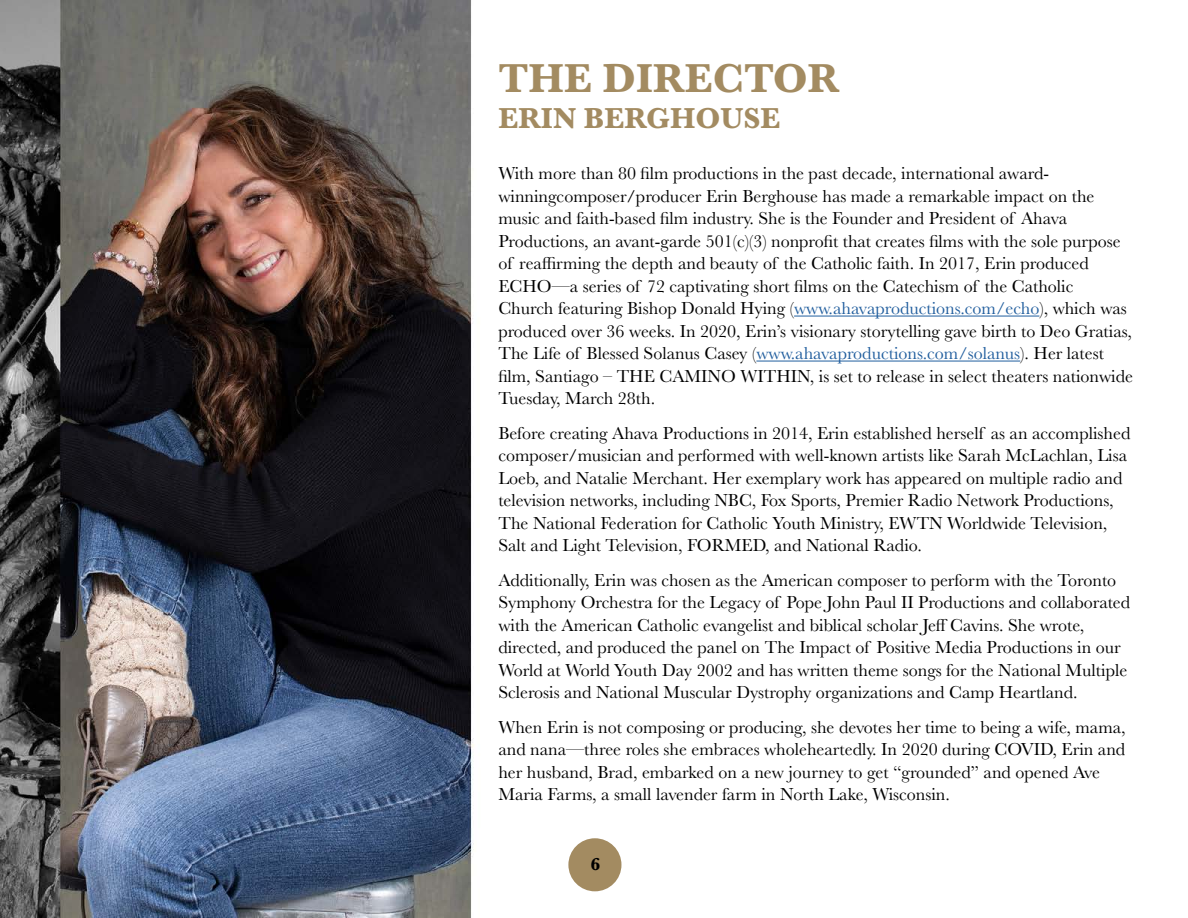
<style>
.page{position:relative;width:1188px;height:918px;background:#fff}
.page>*{position:absolute;margin:0;border:0;box-sizing:border-box;transform-origin:0 0}
.t1{font:700 42px "Baskerville";color:#a38b61}
.t2{font:700 30px "Baskerville";color:#a38b61}
.t3{font:18px/22.5px "Baskerville";color:#000}
.t4{font:700 18px "Baskerville";color:#000}
.s1{color:#215e9e}
</style>
<div class="page">
<img style="left:0;top:0;width:1040px;height:918px">
<hr style="left:794px;top:316px;width:245px;height:1px;background:#215e9e">
<hr style="left:756px;top:361px;width:264px;height:1px;background:#215e9e">
<div style="left:568px;top:838px;width:53px;height:53px;background:#a38b61;border-radius:50%"></div>
<h1 class="t1" style="left:498px;top:49px;width:342px">THE DIRECTOR</h1>
<h2 class="t2" style="left:498px;top:97px;width:284px">ERIN BERGHOUSE</h2>
<p class="t3" style="left:498px;top:162px;width:636px">With more than 80 film productions in the past decade, international award&shy;winningcomposer/producer Erin Berghouse has made a remarkable impact on the music and faith-based film industry. She is the Founder and President of Ahava Productions, an avant-garde 501(c)(3) nonprofit that creates films with the sole purpose of reaffirming the depth and beauty of the Catholic faith. In 2017, Erin produced ECHO—a series of 72 captivating short films on the Catechism of the Catholic Church featuring Bishop Donald Hying (<span class="s1">www.ahavaproductions.com/echo</span>), which was produced over 36 weeks. In 2020, Erin’s visionary storytelling gave birth to Deo Gratias, The Life of Blessed Solanus Casey (<span class="s1">www.ahavaproductions.com/solanus</span>). Her latest film, Santiago – THE CAMINO WITHIN, is set to release in select theaters nationwide Tuesday, March 28th.</p>
<p class="t3" style="left:498px;top:422px;width:634px">Before creating Ahava Productions in 2014, Erin established herself as an accomplished composer/musician and performed with well-known artists like Sarah McLachlan, Lisa Loeb, and Natalie Merchant. Her exemplary work has appeared on multiple radio and television networks, including NBC, Fox Sports, Premier Radio Network Productions, The National Federation for Catholic Youth Ministry, EWTN Worldwide Television, Salt and Light Television, FORMED, and National Radio.</p>
<p class="t3" style="left:498px;top:569px;width:633px">Additionally, Erin was chosen as the American composer to perform with the Toronto Symphony Orchestra for the Legacy of Pope John Paul II Productions and collaborated with the American Catholic evangelist and biblical scholar Jeff Cavins. She wrote, directed, and produced the panel on The Impact of Positive Media Productions in our World at World Youth Day 2002 and has written theme songs for the National Multiple Sclerosis and National Muscular Dystrophy organizations and Camp Heartland.</p>
<p class="t3" style="left:498px;top:716px;width:629px">When Erin is not composing or producing, she devotes her time to being a wife, mama, and nana—three roles she embraces wholeheartedly. In 2020 during COVID, Erin and her husband, Brad, embarked on a new journey to get “grounded” and opened Ave Maria Farms, a small lavender farm in North Lake, Wisconsin.</p>
<p class="t4" style="left:591px;top:852px;width:11px">6</p>
</div>
